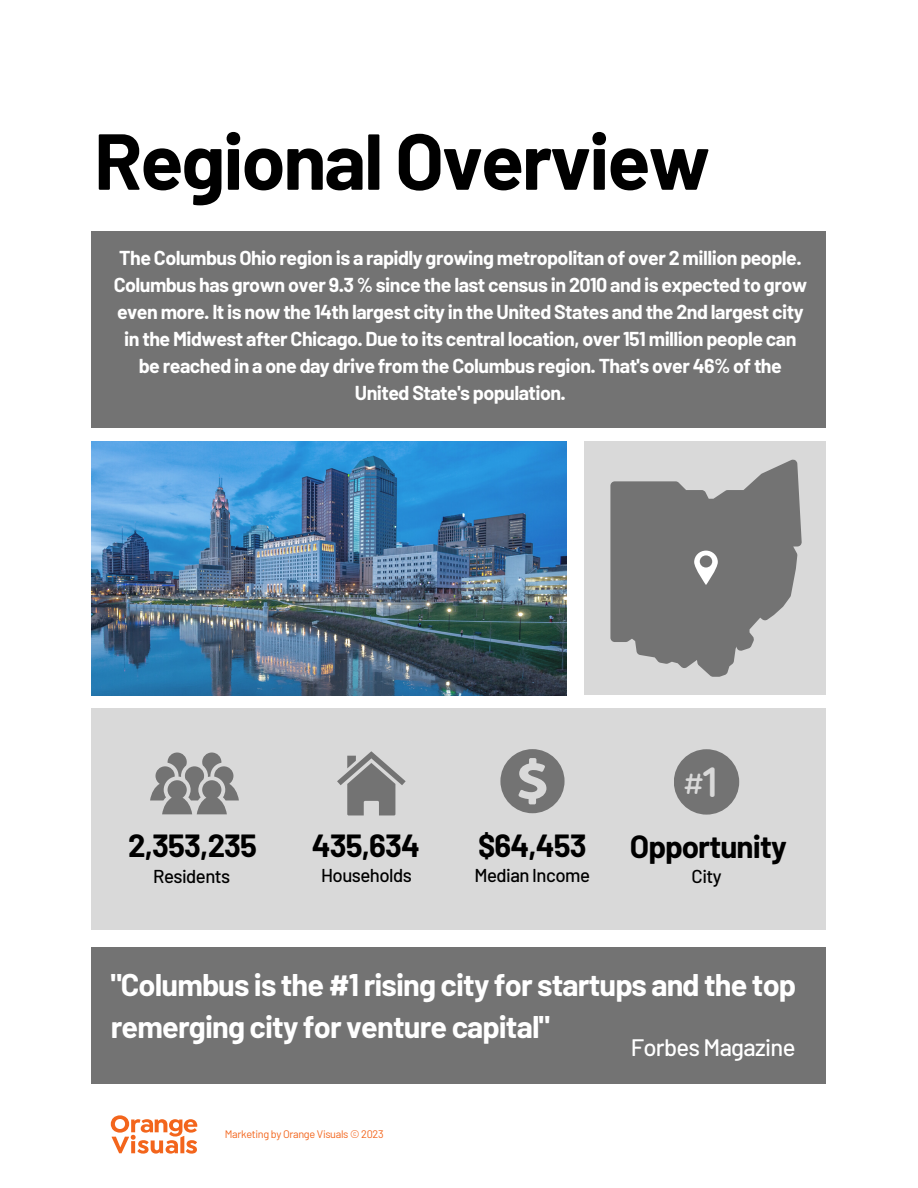
<style>
.page{position:relative;width:918px;height:1188px;background:#fff}
.page>*{position:absolute;margin:0;border:0;box-sizing:border-box;transform-origin:0 0}
.t1{font:700 79.2px "Barlow";letter-spacing:-.03em;color:#000}
.t2{font:600 42.3px "Quicksand";color:#d9d9d9}
.t3{font:700 31.35px "Barlow";letter-spacing:-.03em;color:#000}
.t4{font:700 30.6px/41.7px "Barlow";letter-spacing:-.03em;color:#fff}
.t5{font:600 29.25px "Quicksand";color:#d9d9d9}
.t6{font:500 23.7px "Barlow";letter-spacing:-.03em;color:#fff}
.t7{font:700 19.65px "Barlow";letter-spacing:-.03em;color:#fff}
.t8{font:500 18.6px "Barlow";letter-spacing:-.03em;color:#000}
.t9{font:10.95px "Barlow";letter-spacing:-.03em;color:#f3651c}
</style>
<div class="page">
<img style="left:92px;top:441px;width:475px;height:254px">
<div style="left:92px;top:231px;width:734px;height:197px;background:#737373"></div>
<div style="left:585px;top:441px;width:241px;height:254px;background:#d9d9d9"></div>
<div style="left:92px;top:708px;width:734px;height:222px;background:#d9d9d9"></div>
<svg style="left:610px;top:460px;width:192px;height:217px"></svg>
<div style="left:92px;top:947px;width:734px;height:137px;background:#737373"></div>
<svg style="left:111px;top:1115px;width:86px;height:39px"></svg>
<svg style="left:150px;top:753px;width:89px;height:61px"></svg>
<svg style="left:337px;top:751px;width:69px;height:64px"></svg>
<svg style="left:500px;top:749px;width:65px;height:64px"></svg>
<div style="left:674px;top:749px;width:65px;height:66px;background:#737373;border-radius:50%"></div>
<p class="t1" style="left:94px;top:111px;width:618px">Regional Overview</p>
<p class="t7" style="left:119px;top:245px;width:684px">The Columbus Ohio region is a rapidly growing metropolitan of over 2 million people.</p>
<p class="t7" style="left:114px;top:272px;width:695px">Columbus has grown over 9.3 % since the last census in 2010 and is expected to grow</p>
<p class="t7" style="left:117px;top:299px;width:688px">even more. It is now the 14th largest city in the United States and the 2nd largest city</p>
<p class="t7" style="left:124px;top:326px;width:674px">in the Midwest after Chicago. Due to its central location, over 151 million people can</p>
<p class="t7" style="left:139px;top:353px;width:645px">be reached in a one day drive from the Columbus region. That's over 46% of the</p>
<p class="t7" style="left:355px;top:380px;width:212px">United State's population.</p>
<p class="t3" style="left:128px;top:825px;width:130px">2,353,235</p>
<p class="t8" style="left:153px;top:864px;width:79px">Residents</p>
<p class="t3" style="left:312px;top:825px;width:110px">435,634</p>
<p class="t8" style="left:321px;top:864px;width:92px">Households</p>
<p class="t3" style="left:478px;top:825px;width:110px">$64,453</p>
<p class="t8" style="left:474px;top:864px;width:117px">Median Income</p>
<p class="t5" style="left:684px;top:765px;width:21px">#</p>
<p class="t2" style="left:703px;top:755px;width:18px">1</p>
<p class="t3" style="left:630px;top:827px;width:158px">Opportunity</p>
<p class="t8" style="left:692px;top:864px;width:32px">City</p>
<p class="t4" style="left:111px;top:963px;width:687px">"Columbus is the #1 rising city for startups and the top remerging city for venture capital"</p>
<p class="t6" style="left:631px;top:1032px;width:166px">Forbes Magazine</p>
<p class="t9" style="left:225px;top:1127px;width:160px">Marketing by Orange Visuals © 2023</p>
</div>
